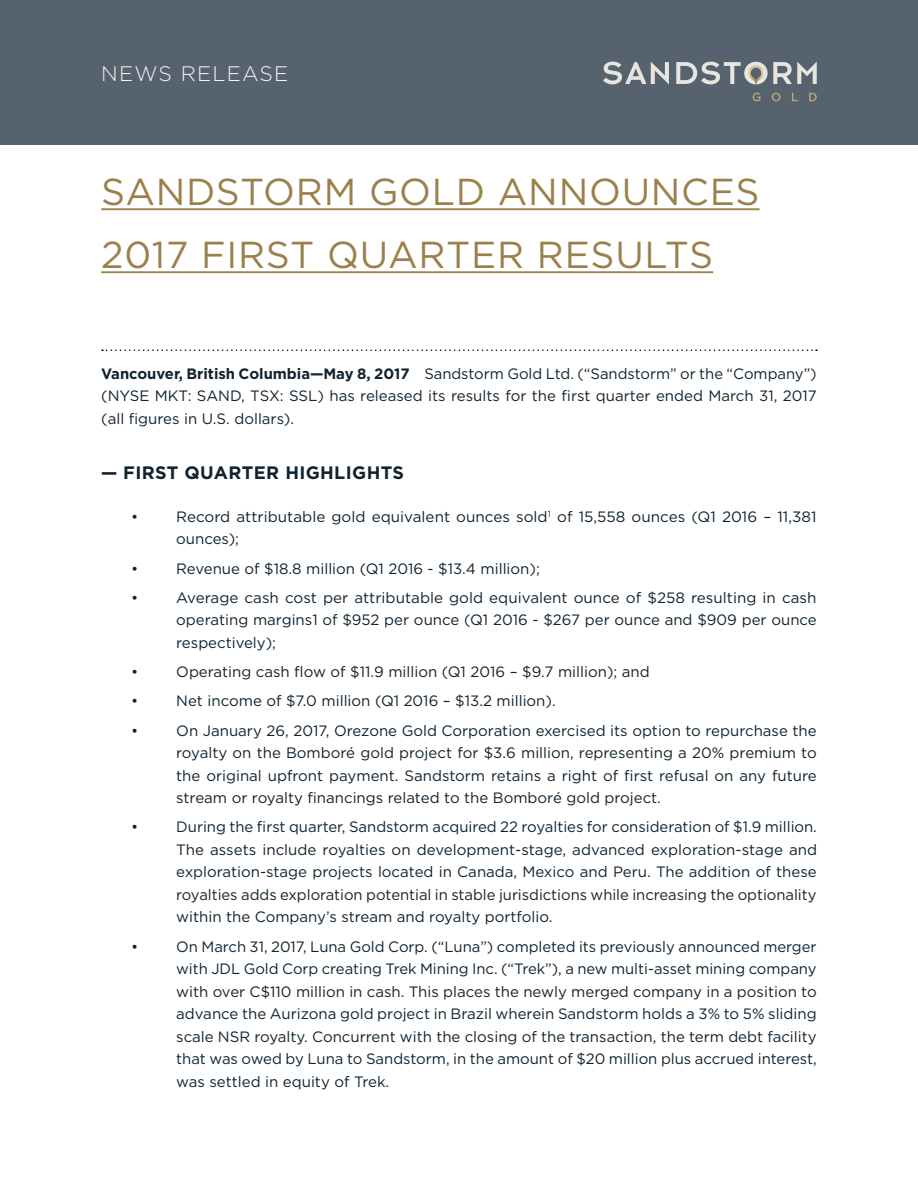
<style>
.page{position:relative;width:918px;height:1188px;background:#fff}
.page>*{position:absolute;margin:0;border:0;box-sizing:border-box;transform-origin:0 0}
.t1{font:37.5px/63px "Gotham";letter-spacing:.02em;color:#9b804c}
.t2{font:300 21px "Gotham";letter-spacing:.06em;color:#f4f4f4}
.t3{font:700 18px "Gotham";letter-spacing:.02em;color:#112330}
.t4{font:15px/22.5px "Gotham";color:#112330;text-align:justify}
.s1{font-weight:700}
</style>
<div class="page">
<div style="left:0;top:0;width:918px;height:144px;background:#56626e"></div>
<svg style="left:676px;top:62px;width:141px;height:22px"></svg>
<svg style="left:603px;top:62px;width:66px;height:22px"></svg>
<svg style="left:753px;top:93px;width:7px;height:8px"></svg>
<svg style="left:772px;top:93px;width:9px;height:8px"></svg>
<svg style="left:792px;top:93px;width:6px;height:8px"></svg>
<svg style="left:809px;top:93px;width:8px;height:8px"></svg>
<hr style="left:101px;top:208px;width:659px;height:2px;background:#9b804c">
<svg style="left:102px;top:349px;width:715px;height:2px"></svg>
<hr style="left:101px;top:271px;width:612px;height:2px;background:#9b804c">
<h2 class="t2" style="left:101px;top:60px;width:189px">NEWS RELEASE</h2>
<h1 class="t1" style="left:101px;top:160px;width:654px">Sandstorm Gold Announces<br>2017 FIRST Quarter Results</h1>
<p class="t4" style="left:101px;top:362px;width:717px"><span class="s1">Vancouver, British Columbia—May 8, 2017</span> Sandstorm Gold Ltd. (“Sandstorm” or the “Company”) (NYSE M KT: SAND</p>
<p class="t4" style="left:101px;top:384px;width:717px;text-indent:140px">, TSX: SSL) has released its results for the first quarter ended March 31, 2017 (all figures in U.S. dollars).</p>
<p class="t3" style="left:101px;top:461px;width:304px">— FIRST QUARTER HIGHLIGHTS</p>
<p class="t4" style="left:131px;top:505px;width:9px">•</p>
<p class="t4" style="left:176px;top:505px;width:642px">Record attributable gold equivalent ounces sold<sup>1</sup> of 15,558 ounces (Q1 2016 – 11,381 ounces);</p>
<p class="t4" style="left:131px;top:557px;width:9px">•</p>
<p class="t4" style="left:176px;top:557px;width:365px">Revenue of $18.8 million (Q1 2016 - $13.4 million);</p>
<p class="t4" style="left:131px;top:586px;width:9px">•</p>
<p class="t4" style="left:176px;top:586px;width:642px">Average cash cost per attributable gold equivalent ounce of $258 resulting in cash operating margins1 of $952 per ounce (Q1 2016 - $267 per ounce and $909 per ounce respectively);</p>
<p class="t4" style="left:131px;top:660px;width:9px">•</p>
<p class="t4" style="left:176px;top:660px;width:475px">Operating cash flow of $11.9 million (Q1 2016 – $9.7 million); and</p>
<p class="t4" style="left:131px;top:689px;width:9px">•</p>
<p class="t4" style="left:176px;top:689px;width:381px">Net income of $7.0 million (Q1 2016 – $13.2 million).</p>
<p class="t4" style="left:131px;top:719px;width:9px">•</p>
<p class="t4" style="left:176px;top:719px;width:642px">On January 26, 2017, Orezone Gold Corporation exercised its option to repurchase the royalty on the Bomboré gold project for $3.6 million, representing a 20% premium to the original upfront payment. Sandstorm retains a right of first refusal on any future stream or royalty financings related to the Bomboré gold project.</p>
<p class="t4" style="left:131px;top:815px;width:9px">•</p>
<p class="t4" style="left:176px;top:815px;width:642px">During the first quarter, Sandstorm acquired 22 royalties for consideration of $1.9 million.<br>The assets include royalties on development-stage, advanced exploration-stage and exploration-stage projects located in Canada, Mexico and Peru. The addition of these royalties adds exploration potential in stable jurisdictions while increasing the optionality within the Company’s stream and royalty portfolio.</p>
<p class="t4" style="left:131px;top:935px;width:9px">•</p>
<p class="t4" style="left:176px;top:935px;width:642px">On March 31, 2017, Luna Gold Corp. (“Luna”) completed its previously announced merger with JDL Gold Corp creating Trek M ining Inc. (“Trek”), a new multi-asset mining company with over C$110 million in cash. This places the newly merged company in a position to advance the Aurizona gold project in Brazil wherein Sandstorm holds a 3% to 5% sliding scale NSR royalty. Concurrent with the closing of the transaction, the term debt facility that was owed by Luna to Sandstorm, in the amount of $20 million plus accrued interest, was settled in equity of Trek.</p>
</div>
